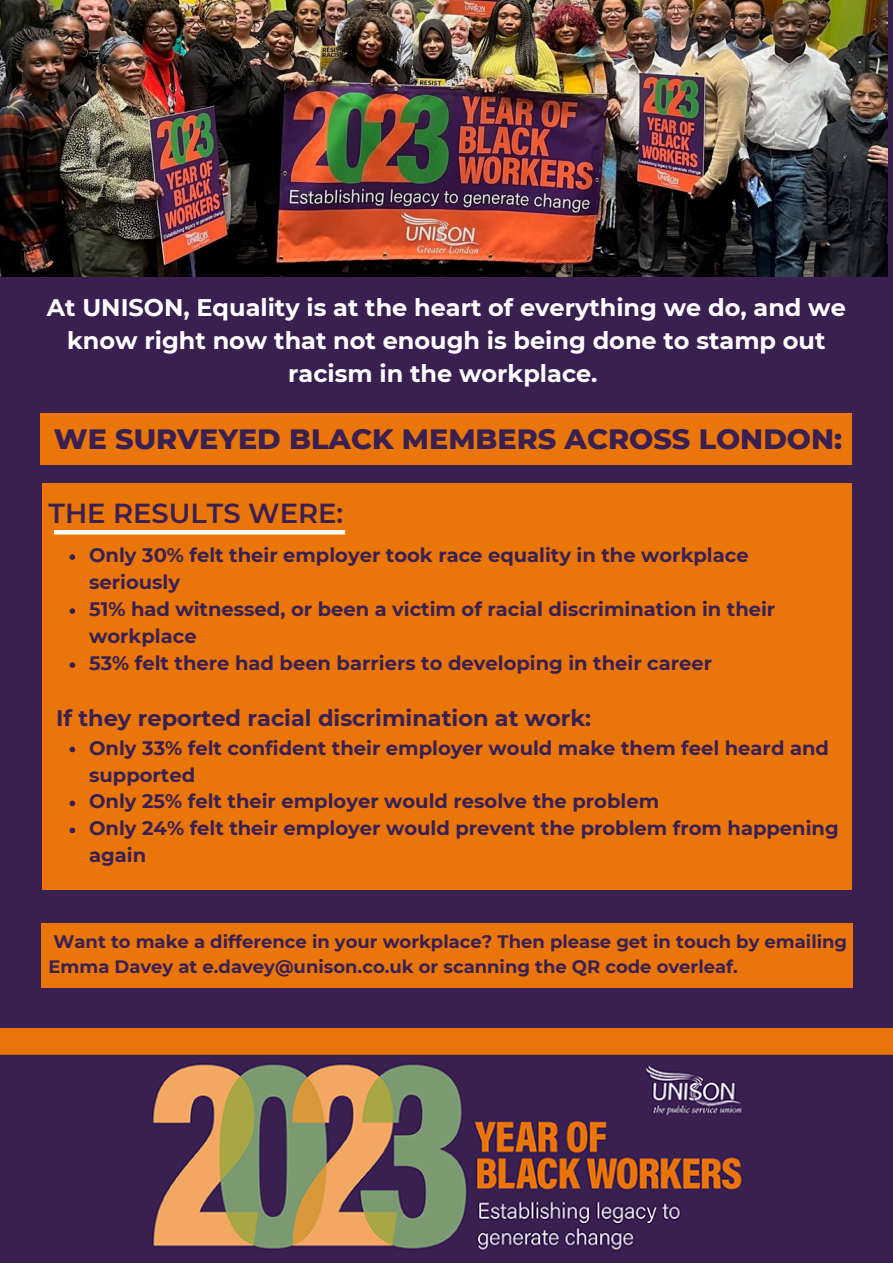
<style>
.page{position:relative;width:893px;height:1264px;background:#fff}
.page>*{position:absolute;margin:0;border:0;box-sizing:border-box;transform-origin:0 0}
.t1{font:800 28.5px "Montserrat";color:#3a2051}
.t2{font:600 27.45px "Montserrat";color:#3a2051}
.t3{font:700 24px/32.5px "Montserrat";color:#fff;text-align:center}
.t4{font:700 22.5px "Montserrat";color:#3a2051}
.t5{font:700 19.5px/27px "Montserrat";color:#3a2051}
.t6{font:700 18px/24.8px "Montserrat";color:#3a2051}
</style>
<div class="page">
<div style="left:0;top:0;width:892px;height:1262px;background:#3a2051"></div>
<img style="left:133px;top:1054px;width:630px;height:197px">
<div style="left:0;top:1028px;width:892px;height:26px;background:#ea7509"></div>
<div style="left:42px;top:483px;width:809px;height:407px;background:#ea7509"></div>
<svg style="left:70px;top:554px;width:5px;height:6px"></svg>
<svg style="left:70px;top:608px;width:5px;height:6px"></svg>
<svg style="left:70px;top:662px;width:5px;height:6px"></svg>
<svg style="left:70px;top:746px;width:5px;height:6px"></svg>
<svg style="left:70px;top:800px;width:5px;height:6px"></svg>
<svg style="left:70px;top:827px;width:5px;height:6px"></svg>
<hr style="left:54px;top:530px;width:291px;height:4px;background:#fff">
<img style="left:0;top:0;width:887px;height:276px">
<div style="left:41px;top:412px;width:810px;height:52px;background:#ea7509"></div>
<div style="left:42px;top:922px;width:810px;height:65px;background:#ea7509"></div>
<p class="t3" style="left:47px;top:291px;width:800px">At UNISON, Equality is at the heart of everything we do, and we know right now that not enough is being done to stamp out racism in the workplace.</p>
<h1 class="t1" style="left:54px;top:422px;width:789px">WE SURVEYED BLACK MEMBERS ACROSS LONDON:</h1>
<h2 class="t2" style="left:49px;top:496px;width:296px">THE RESULTS WERE:</h2>
<p class="t5" style="left:89px;top:541px;width:687px">Only 30% felt their employer took race equality in the workplace seriously<br>51% had witnessed, or been a victim of racial discrimination in their workplace<br>53% felt there had been barriers to developing in their career</p>
<p class="t4" style="left:56px;top:704px;width:536px">If they reported racial discrimination at work:</p>
<p class="t5" style="left:89px;top:734px;width:751px">Only 33% felt confident their employer would make them feel heard and supported<br>Only 25% felt their employer would resolve the problem<br>Only 24% felt their employer would prevent the problem from happening again</p>
<p class="t6" style="left:49px;top:929px;width:800px">Want to make a difference in your workplace? Then please get in touch by emailing<br>Emma Davey at e.davey@unison.co.uk or scanning the QR code overleaf.</p>
</div>
